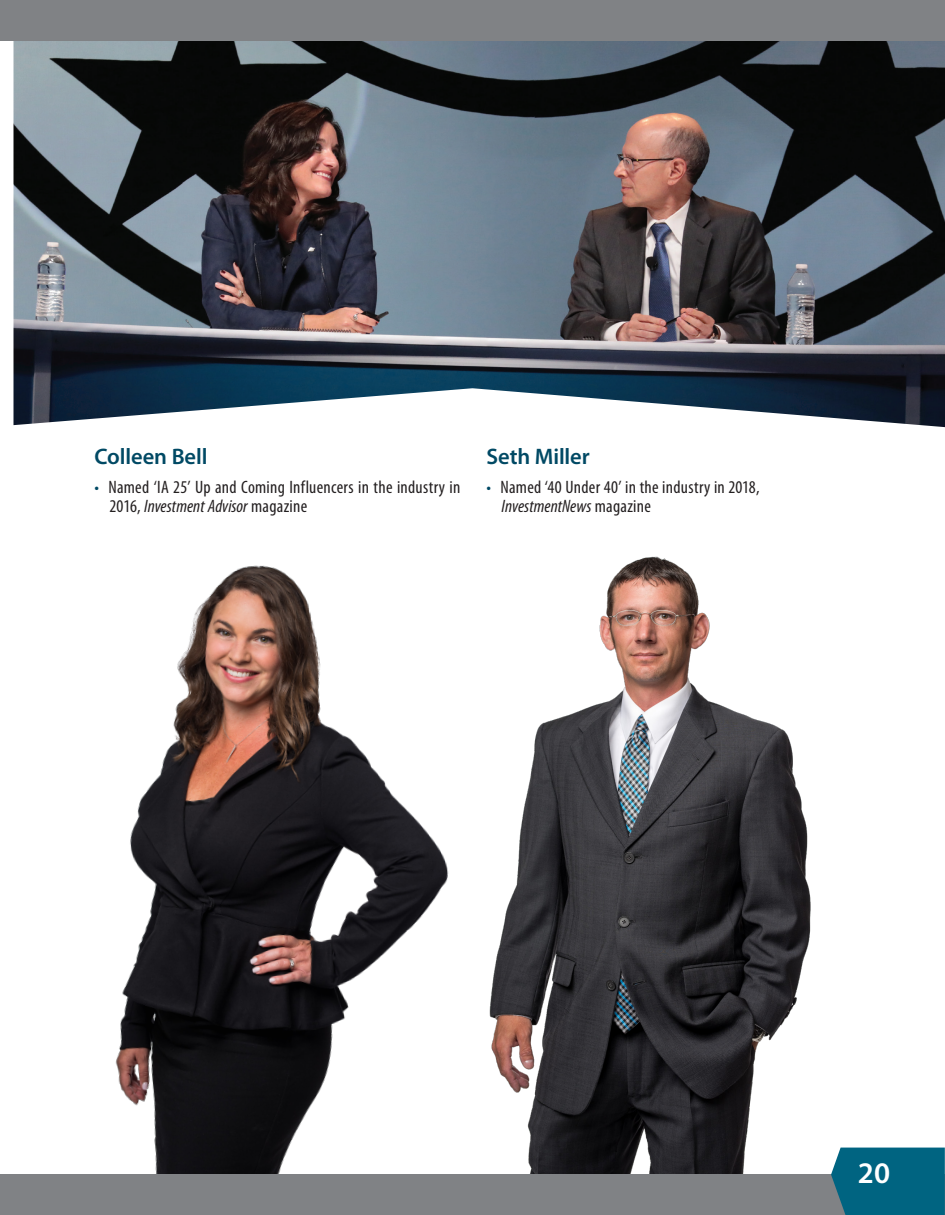
<style>
.page{position:relative;width:945px;height:1215px;background:#fff}
.page>*{position:absolute;margin:0;border:0;box-sizing:border-box;transform-origin:0 0}
.t1{font:600 30px "Myriad Pro";color:#fff}
.subHeader{font:600 22.5px "Myriad Pro";letter-spacing:-.005em;color:#004964}
.t2{font:condensed 18px/19.5px "Myriad Pro";letter-spacing:.015em;color:#231f20}
.s1{color:#004964}
.s2{font-style:italic}
</style>
<div class="page">
<img style="left:14px;top:40px;width:931px;height:387px">
<img style="left:465px;top:556px;width:356px;height:619px">
<img style="left:94px;top:565px;width:366px;height:610px">
<div style="left:0;top:1175px;width:945px;height:40px;background:#808285"></div>
<div style="left:0;top:0;width:945px;height:40px;background:#808285"></div>
<div style="left:831px;top:1148px;width:114px;height:67px;background:#006481"></div>
<p class="subHeader" style="left:94px;top:442px;width:115px">Colleen Bell</p>
<p class="t2" style="left:110px;top:477px;width:353px;text-indent:-15px"><span class="s1">•</span> Named ‘IA 25’ Up and Coming Influencers in the industry in<br>2016, <span class="s2">Investment Advisor</span> magazine</p>
<p class="subHeader" style="left:487px;top:442px;width:105px">Seth Miller</p>
<p class="t2" style="left:502px;top:477px;width:259px;text-indent:-15px"><span class="s1">•</span> Named ‘40 Under 40’ in the industry in 2018,<br><span class="s2">InvestmentNews</span> magazine</p>
<h1 class="t1" style="left:858px;top:1154px;width:34px">20</h1>
</div>
